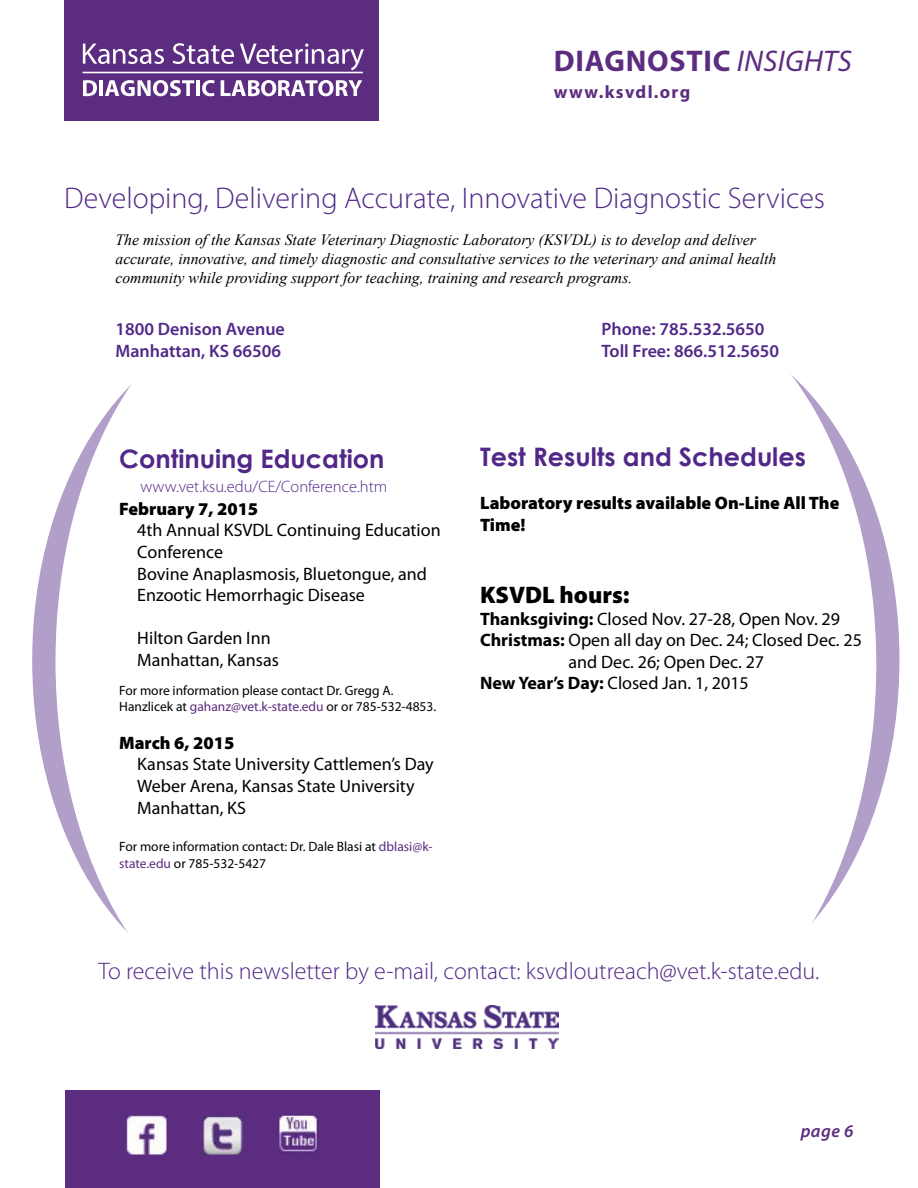
<style>
.page{position:relative;width:918px;height:1188px;background:#fff}
.page>*{position:absolute;margin:0;border:0;box-sizing:border-box;transform-origin:0 0}
.t1{font:300 30px "Myriad Pro";color:#512888}
.t2{font:700 30px "Myriad Pro";letter-spacing:.025em;color:#5c2c81}
.t3{font:700 25.5px "Century Gothic";color:#512888}
.t4{font:300 24px "Myriad Pro";color:#512888}
.t5{font:900 24px "Myriad Pro";color:#000}
.t6{font:18px/21.6px "Myriad Pro";color:#000}
.t7{font:600 18px "Myriad Pro";color:#512888}
.t8{font:900 18px/21.6px "Myriad Pro";color:#000}
.t9{font:700 18px "Myriad Pro";letter-spacing:.075em;color:#5c2c81}
.t10{font:italic 600 18px "Myriad Pro";color:#5c2c81}
.t11{font:300 16.5px "Myriad Pro";color:#512888}
.t12{font:italic 15.75px/18.9px "Times New Roman";color:#000}
.t13{font:13.5px/16.2px "Myriad Pro";color:#000}
.s1{font-weight:400;font-style:italic}
.s2{color:#5c2c81}
.s3{font-weight:700}
</style>
<div class="page">
<div style="left:64px;top:0;width:315px;height:120px;background:#5c2c81"></div>
<svg style="left:83px;top:80px;width:14px;height:16px"></svg>
<hr style="left:99px;top:80px;width:4px;height:16px;background:#fff">
<svg style="left:105px;top:80px;width:89px;height:16px"></svg>
<hr style="left:196px;top:80px;width:4px;height:16px;background:#fff">
<svg style="left:202px;top:80px;width:13px;height:16px"></svg>
<svg style="left:221px;top:80px;width:141px;height:16px"></svg>
<svg style="left:83px;top:44px;width:81px;height:20px"></svg>
<svg style="left:173px;top:43px;width:61px;height:21px"></svg>
<svg style="left:240px;top:44px;width:124px;height:26px"></svg>
<hr style="left:83px;top:72px;width:280px;height:1px;background:#fff">
<div style="left:32px;top:326px;width:455px;height:669px;background:#b19ec9;border-radius:50%"></div>
<div style="left:56px;top:290px;width:454px;height:743px;background:#fff;border-radius:50%"></div>
<div style="left:445px;top:325px;width:454px;height:669px;background:#b19ec9;border-radius:50%"></div>
<div style="left:421px;top:293px;width:455px;height:743px;background:#fff;border-radius:50%"></div>
<img style="left:375px;top:1006px;width:183px;height:42px">
<div style="left:65px;top:1090px;width:315px;height:98px;background:#5c2c81"></div>
<img style="left:126px;top:1115px;width:41px;height:39px">
<img style="left:203px;top:1117px;width:39px;height:37px">
<img style="left:280px;top:1115px;width:39px;height:39px">
<h1 class="t2" style="left:554px;top:44px;width:300px">DIAGNOSTIC <span class="s1">INSIGHTS</span></h1>
<p class="t9" style="left:554px;top:82px;width:138px">www.ksvdl.org</p>
<h1 class="t1" style="left:64px;top:181px;width:762px">Developing, Delivering Accurate, Innovative Diagnostic Services</h1>
<p class="t12" style="left:115px;top:230px;width:662px">The mission of the Kansas State Veterinary Diagnostic Laboratory (KSVDL) is to develop and deliver accurate, innovative, and timely diagnostic and consultative services to the veterinary and animal health community while providing support for teaching, training and research programs.</p>
<p class="t7" style="left:115px;top:319px;width:171px">1800 Denison Avenue</p>
<p class="t7" style="left:601px;top:319px;width:165px">Phone: 785.532.5650</p>
<p class="t7" style="left:115px;top:341px;width:167px">Manhattan, KS 66506</p>
<p class="t7" style="left:601px;top:341px;width:179px">Toll Free: 866.512.5650</p>
<h2 class="t3" style="left:119px;top:439px;width:267px">Continuing Education</h2>
<p class="t11" style="left:141px;top:477px;width:248px">www.vet.ksu.edu/CE/Conference.htm</p>
<p class="t8" style="left:119px;top:498px;width:141px">February 7, 2015</p>
<p class="t6" style="left:137px;top:520px;width:305px">4th Annual KSVDL Continuing Education<br>Conference<br>Bovine Anaplasmosis, Bluetongue, and<br>Enzootic Hemorrhagic Disease</p>
<p class="t6" style="left:137px;top:628px;width:143px">Hilton Garden Inn<br>Manhattan, Kansas</p>
<p class="t13" style="left:119px;top:682px;width:319px">For more information please contact Dr. Gregg A.<br>Hanzlicek at <span class="s2">gahanz@vet.k-state.edu</span> or or 785-532-4853.</p>
<p class="t8" style="left:119px;top:732px;width:117px">March 6, 2015</p>
<p class="t6" style="left:137px;top:754px;width:298px">Kansas State University Cattlemen’s Day<br>Weber Arena, Kansas State University<br>Manhattan, KS</p>
<p class="t13" style="left:119px;top:839px;width:315px">For more information contact: Dr. Dale Blasi at <span class="s2">dblasi@k&shy;state.edu</span> or 785-532-5427</p>
<h2 class="t3" style="left:480px;top:438px;width:327px">Test Results and Schedules</h2>
<p class="t8" style="left:480px;top:493px;width:361px">Laboratory results available On-Line All The<br>Time!</p>
<h3 class="t5" style="left:480px;top:581px;width:151px">KSVDL hours:</h3>
<p class="t6" style="left:480px;top:608px;width:361px"><span class="s3">Thanksgiving:</span> Closed Nov. 27-28, Open Nov. 29</p>
<p class="t6" style="left:480px;top:630px;width:383px"><span class="s3">Christmas:</span> Open all day on Dec. 24; Closed Dec. 25</p>
<p class="t6" style="left:569px;top:651px;width:197px">and Dec. 26; Open Dec. 27</p>
<p class="t6" style="left:480px;top:673px;width:270px"><span class="s3">New Year’s Day:</span> Closed Jan. 1, 2015</p>
<h3 class="t4" style="left:98px;top:958px;width:722px">To receive this newsletter by e-mail, contact: ksvdloutreach@vet.k-state.edu.</h3>
<p class="t10" style="left:801px;top:1121px;width:54px">page 6</p>
</div>
